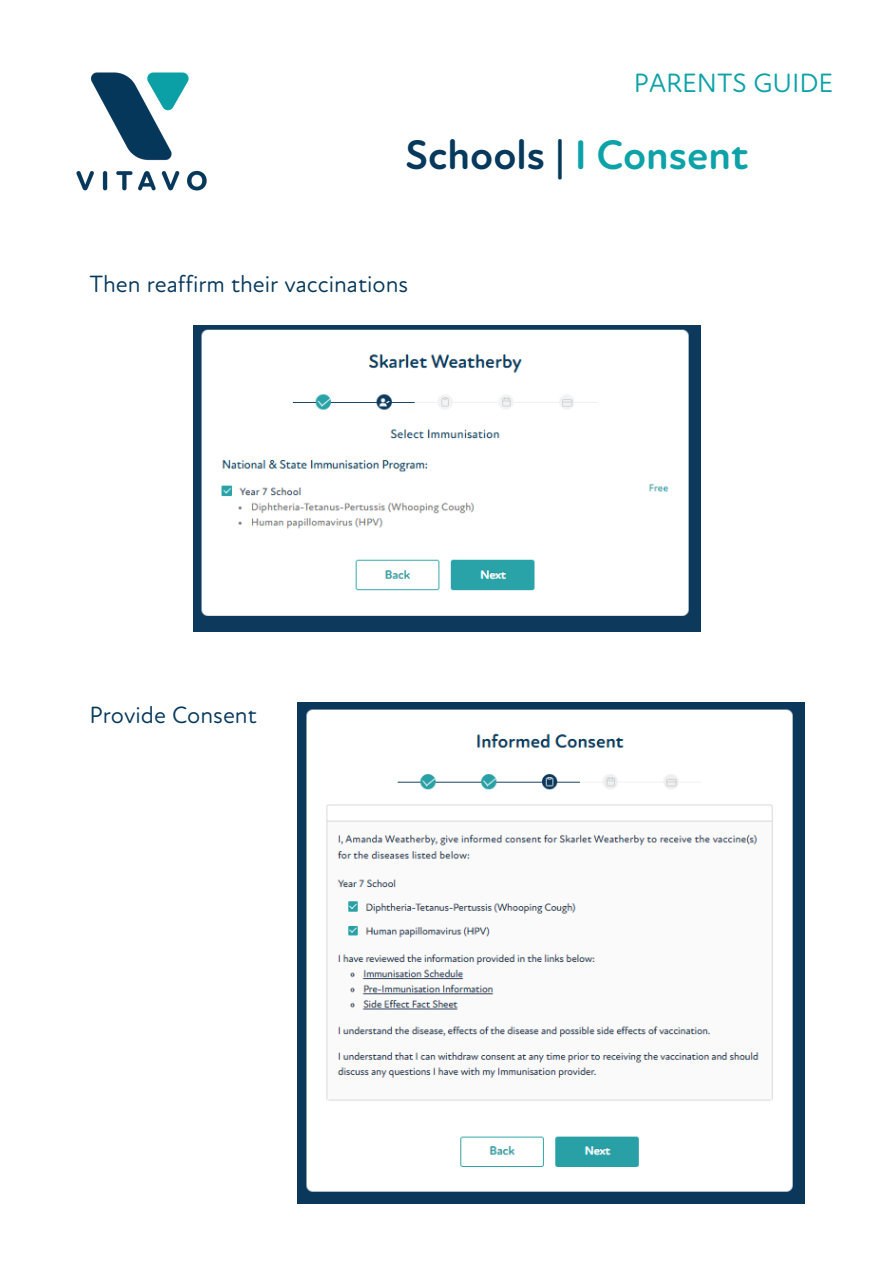
<style>
.page{position:relative;width:894px;height:1264px;background:#fff}
.page>*{position:absolute;margin:0;border:0;box-sizing:border-box;transform-origin:0 0}
.t1{font:700 42px "Atten Round New";color:#07395c}
.t2{font:27px "Atten Round New";color:#0ca2a7}
.t3{font:24px "Atten Round New";color:#07395c}
.s1{color:#0ca2a7}
</style>
<div class="page">
<img style="left:194px;top:325px;width:506px;height:306px">
<img style="left:76px;top:72px;width:131px;height:119px">
<img style="left:298px;top:702px;width:506px;height:501px">
<h1 class="t2" style="left:633px;top:67px;width:201px">PARENTS GUIDE</h1>
<h2 class="t1" style="left:405px;top:130px;width:344px">Schools | <span class="s1">I Consent</span></h2>
<p class="t3" style="left:89px;top:270px;width:320px">Then reaffirm their vaccinations</p>
<p class="t3" style="left:89px;top:700px;width:169px">Provide Consent</p>
</div>
